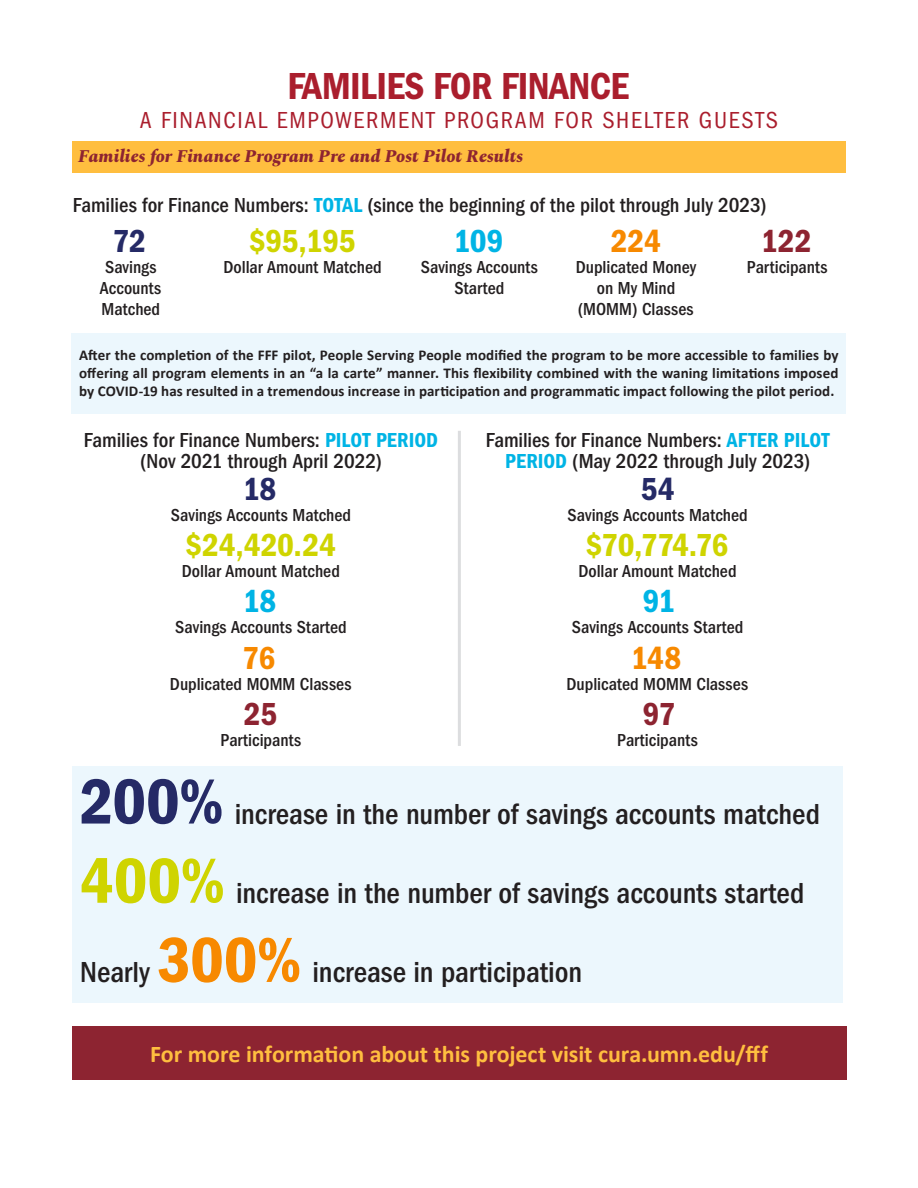
<style>
.page{position:relative;width:918px;height:1188px;background:#fff}
.page>*{position:absolute;margin:0;border:0;box-sizing:border-box;transform-origin:0 0}
.t1{font:39px "ITC Franklin Gothic Std Dm Cd";letter-spacing:-.015em;color:#aa1e2d}
.Percentage_-_Resident{font:33px "ITC Franklin Gothic Std Dm Cd";letter-spacing:-.015em;color:#cfd400}
.Percentage_-_Resident-2{font:33px "ITC Franklin Gothic Std Dm Cd";letter-spacing:-.005em;color:#f78900}
.Percentage_-_Resident-3{font:33px "ITC Franklin Gothic Std Dm Cd";letter-spacing:-.015em;color:#00b4e5}
.Percentage_-_Resident-4{font:33px "ITC Franklin Gothic Std Dm Cd";letter-spacing:-.005em;color:#8d2431}
.Percentage_-_Resident-5{font:33px "ITC Franklin Gothic Std Dm Cd";color:#252a66}
.Percentage_-_Resident-6{font:500 condensed 30px "ITC Franklin Gothic Std";color:#231f20}
.Footer_-_Support{font:700 24px "Calibri";letter-spacing:-.005em;color:#ffbe3f}
.t2{font:condensed 24px "ITC Franklin Gothic Std";letter-spacing:.07em;color:#aa1e2d}
.Percentage_-_Details{font:500 condensed 21px/21px "ITC Franklin Gothic Std";letter-spacing:-.005em;color:#231f20;text-align:center}
.Percentage_-_Details-2{font:500 condensed 18px/21px "ITC Franklin Gothic Std";color:#231f20;text-align:center}
.Heading_Level_1{font:italic 800 18px "Spectral";color:#8d2431}
.Body{font:700 15px/18px "Calibri";letter-spacing:.005em;color:#231f20;text-align:justify}
.s1{font-family:"ITC Franklin Gothic Std Dm Cd";font-weight:400;font-stretch:normal;color:#00b4e5}
.s2{font-family:"ITC Franklin Gothic Std Dm Cd";font-weight:400;font-stretch:normal;font-size:66px;color:#252a66}
.s3{font-family:"ITC Franklin Gothic Std Dm Cd";font-weight:400;font-stretch:normal;font-size:66px;color:#cfd400}
.s4{font-family:"ITC Franklin Gothic Std Dm Cd";font-weight:400;font-stretch:normal;font-size:66px;color:#f78900}
</style>
<div class="page">
<div style="left:72px;top:766px;width:770px;height:237px;background:#ecf7fd"></div>
<div style="left:72px;top:141px;width:774px;height:31px;background:#ffbe3f"></div>
<div style="left:72px;top:1026px;width:774px;height:54px;background:#8d2431"></div>
<div style="left:72px;top:333px;width:774px;height:81px;background:#ecf7fd"></div>
<hr style="left:458px;top:431px;width:3px;height:315px;background:#dcdddf">
<p class="t1" style="left:288px;top:64px;width:343px">FAMILIES FOR FINANCE</p>
<p class="t2" style="left:140px;top:106px;width:640px">A FINANCIAL EMPOWERMENT PROGRAM FOR SHELTER GUESTS</p>
<p class="Heading_Level_1" style="left:79px;top:143px;width:446px">Families for Finance Program Pre and Post Pilot Results</p>
<p class="Percentage_-_Details" style="left:73px;top:195px;width:695px">Families for Finance Numbers: <span class="s1">TOTAL</span> (since the beginning of the pilot through July 2023)</p>
<p class="Percentage_-_Resident-4" style="left:761px;top:222px;width:52px">122</p>
<p class="Percentage_-_Details-2" style="left:747px;top:256px;width:82px">Participants</p>
<p class="Percentage_-_Resident" style="left:249px;top:222px;width:109px">$95,195</p>
<p class="Percentage_-_Details-2" style="left:224px;top:256px;width:160px">Dollar Amount Matched</p>
<p class="Percentage_-_Resident-5" style="left:113px;top:222px;width:35px">72</p>
<p class="Percentage_-_Details-2" style="left:100px;top:256px;width:63px;text-align:left">Savings<br>Accounts<br>Matched</p>
<p class="Percentage_-_Resident-3" style="left:454px;top:222px;width:51px">109</p>
<p class="Percentage_-_Details-2" style="left:421px;top:256px;width:119px">Savings Accounts<br>Started</p>
<p class="Percentage_-_Resident-2" style="left:611px;top:222px;width:52px">224</p>
<p class="Percentage_-_Details-2" style="left:576px;top:256px;width:122px">Duplicated Money on My Mind (MOMM) Classes</p>
<p class="Body" style="left:79px;top:346px;width:761px">After the completion of the FFF pilot, People Serving People modified the program to be more accessible to families by offering all program elements in an “a la carte” manner. This flexibility combined with the waning limitations imposed by COVID-19 has resulted in a tremendous increase in participation and programmatic impact following the pilot period.</p>
<p class="Percentage_-_Details" style="left:486px;top:430px;width:345px">Families for Finance Numbers: <span class="s1">AFTER PILOT<br>PERIOD</span> (May 2022 through July 2023)</p>
<p class="Percentage_-_Resident-5" style="left:641px;top:470px;width:35px">54</p>
<p class="Percentage_-_Details-2" style="left:568px;top:504px;width:182px">Savings Accounts Matched</p>
<p class="Percentage_-_Resident" style="left:585px;top:526px;width:145px">$70,774.76</p>
<p class="Percentage_-_Details-2" style="left:578px;top:561px;width:160px">Dollar Amount Matched</p>
<p class="Percentage_-_Resident-3" style="left:643px;top:583px;width:34px">91</p>
<p class="Percentage_-_Details-2" style="left:572px;top:617px;width:173px">Savings Accounts Started</p>
<p class="Percentage_-_Resident-2" style="left:631px;top:639px;width:52px">148</p>
<p class="Percentage_-_Details-2" style="left:567px;top:673px;width:183px">Duplicated MOMM Classes</p>
<p class="Percentage_-_Resident-4" style="left:643px;top:695px;width:34px">97</p>
<p class="Percentage_-_Details-2" style="left:617px;top:730px;width:82px">Participants</p>
<p class="Percentage_-_Resident-6" style="left:80px;top:797px;width:742px"><span class="s2">200%</span> increase in the number of savings accounts matched</p>
<p class="Percentage_-_Resident-6" style="left:80px;top:876px;width:726px"><span class="s3">400%</span> increase in the number of savings accounts started</p>
<p class="Percentage_-_Resident-6" style="left:80px;top:955px;width:504px">Nearly <span class="s4">300%</span> increase in participation</p>
<p class="Percentage_-_Details" style="left:84px;top:430px;width:356px">Families for Finance Numbers: <span class="s1">PILOT PERIOD </span>(Nov 2021 through April 2022)</p>
<p class="Percentage_-_Resident-5" style="left:243px;top:470px;width:35px">18</p>
<p class="Percentage_-_Details-2" style="left:171px;top:504px;width:182px">Savings Accounts Matched</p>
<p class="Percentage_-_Resident" style="left:185px;top:526px;width:152px">$24,420.24</p>
<p class="Percentage_-_Details-2" style="left:182px;top:561px;width:160px">Dollar Amount Matched</p>
<p class="Percentage_-_Resident-3" style="left:243px;top:583px;width:35px">18</p>
<p class="Percentage_-_Details-2" style="left:175px;top:617px;width:173px">Savings Accounts Started</p>
<p class="Percentage_-_Resident-2" style="left:243px;top:639px;width:34px">76</p>
<p class="Percentage_-_Details-2" style="left:170px;top:673px;width:183px">Duplicated MOMM Classes</p>
<p class="Percentage_-_Resident-4" style="left:244px;top:695px;width:35px">25</p>
<p class="Percentage_-_Details-2" style="left:221px;top:730px;width:82px">Participants</p>
<p class="Footer_-_Support" style="left:150px;top:1037px;width:619px">For more information about this project visit cura.umn.edu/fff</p>
</div>
